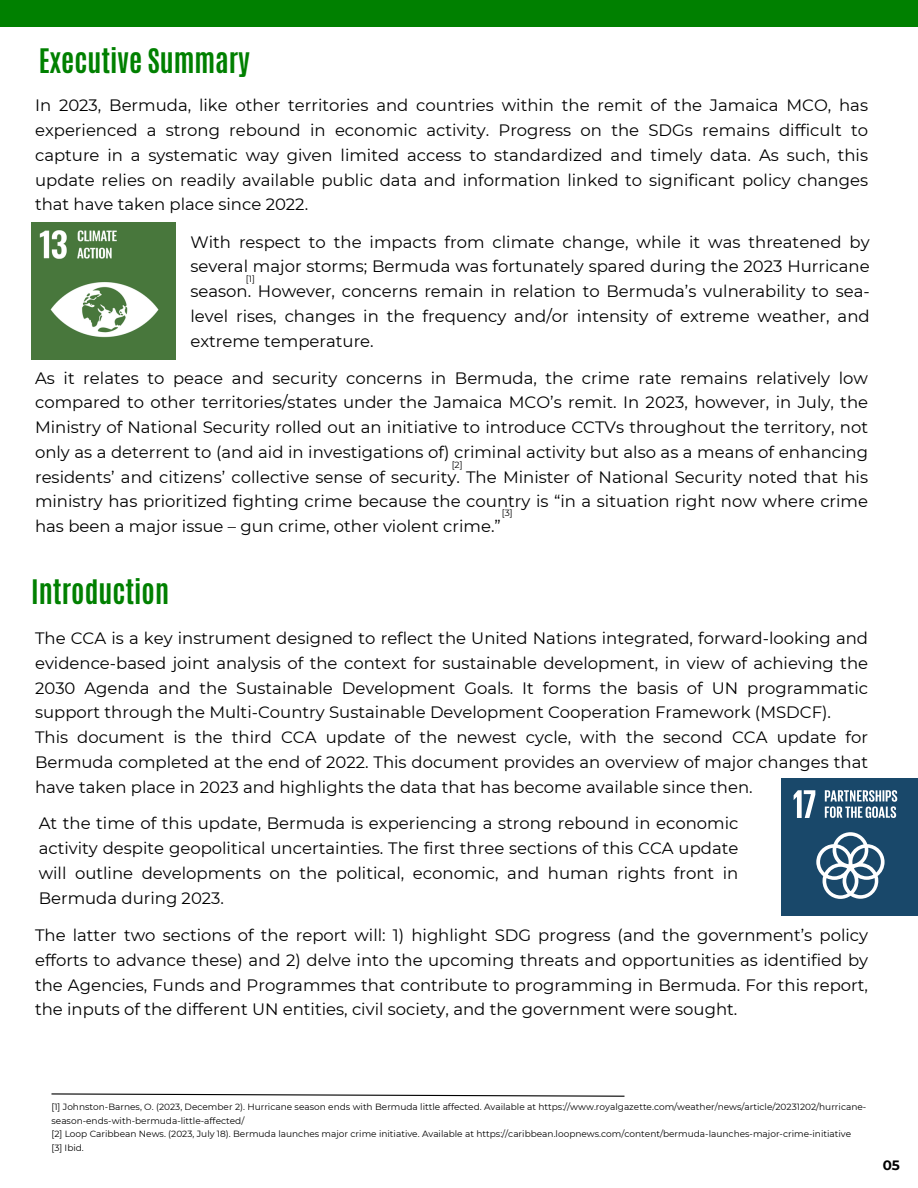
<style>
.page{position:relative;width:918px;height:1188px;background:#fff}
.page>*{position:absolute;margin:0;border:0;box-sizing:border-box;transform-origin:0 0}
.t1{font:700 28.2px "Antonio";color:#008000}
.t2{font:16.5px/24.8px "Montserrat";color:#000;text-align:justify}
.t3{font:700 13.5px "Montserrat";color:#000}
.t4{font:9px/13.5px "Montserrat";color:#000}
</style>
<div class="page">
<div style="left:0;top:0;width:918px;height:27px;background:#008000"></div>
<img style="left:31px;top:222px;width:144px;height:137px">
<div style="left:781px;top:779px;width:137px;height:137px;background:#19486a"></div>
<svg style="left:794px;top:790px;width:103px;height:109px"></svg>
<svg style="left:51px;top:1093px;width:574px;height:4px"></svg>
<p class="t1" style="left:39px;top:41px;width:213px">Executive Summary</p>
<h1 class="t2" style="left:35px;top:93px;width:835px">In 2023, Bermuda, like other territories and countries within the remit of the Jamaica MCO, has experienced a strong rebound in economic activity. Progress on the SDGs remains difficult to capture in a systematic way given limited access to standardized and timely data. As such, this update relies on readily available public data and information linked to significant policy changes that have taken place since 2022.</h1>
<p class="t2" style="left:190px;top:229px;width:681px">With respect to the impacts from climate change, while it was threatened by several major storms; Bermuda was fortunately spared during the 2023 Hurricane season. However, concerns remain in relation to Bermuda’s vulnerability to sea&shy;level rises, changes in the frequency and/or intensity of extreme weather, and extreme temperature.</p>
<h2 class="t4" style="left:246px;top:272px;width:10px">[1]</h2>
<h2 class="t2" style="left:35px;top:365px;width:835px">As it relates to peace and security concerns in Bermuda, the crime rate remains relatively low compared to other territories/states under the Jamaica MCO’s remit. In 2023, however, in July, the Ministry of National Security rolled out an initiative to introduce CCTVs throughout the territory, not only as a deterrent to (and aid in investigations of) criminal activity but also as a means of enhancing residents’ and citizens’ collective sense of security. The Minister of National Security noted that his ministry has prioritized fighting crime because the country is “in a situation right now where crime has been a major issue – gun crime, other violent crime.”</h2>
<h2 class="t4" style="left:452px;top:458px;width:12px">[2]</h2>
<p class="t4" style="left:502px;top:506px;width:12px">[3]</p>
<h1 class="t1" style="left:31px;top:572px;width:139px">Introduction</h1>
<h2 class="t2" style="left:35px;top:626px;width:835px;text-align:left">The CCA is a key instrument designed to reflect the United Nations integrated, forward-looking and evidence-based joint analysis of the context for sustainable development, in view of achieving the 2030 Agenda and the Sustainable Development Goals. It forms the basis of UN programmatic support through the Multi-Country Sustainable Development Cooperation Framework (MSDCF).<br>This document is the third CCA update of the newest cycle, with the second CCA update for Bermuda completed at the end of 2022. This document provides an overview of major changes that have taken place in 2023 and highlights the data that has become available since then.</h2>
<h2 class="t2" style="left:39px;top:811px;width:701px">At the time of this update, Bermuda is experiencing a strong rebound in economic activity despite geopolitical uncertainties. The first three sections of this CCA update will outline developments on the political, economic, and human rights front in Bermuda during 2023.</h2>
<h2 class="t2" style="left:35px;top:923px;width:835px">The latter two sections of the report will: 1) highlight SDG progress (and the government’s policy efforts to advance these) and 2) delve into the upcoming threats and opportunities as identified by the Agencies, Funds and Programmes that contribute to programming in Bermuda. For this report, the inputs of the different UN entities, civil society, and the government were sought.</h2>
<p class="t4" style="left:51px;top:1100px;width:816px">[1] Johnston-Barnes, O. (2023, December 2). Hurricane season ends with Bermuda little affected. Available at https://www.royalgazette.com/weather/news/article/20231202/hurricane&shy;season-ends-with-bermuda-little-affected/</p>
<p class="t4" style="left:51px;top:1127px;width:801px">[2] Loop Caribbean News. (2023, July 18). Bermuda launches major crime initiative. Available at https://caribbean.loopnews.com/content/bermuda-launches-major-crime-initiative</p>
<p class="t4" style="left:51px;top:1141px;width:34px">[3] Ibid.</p>
<p class="t3" style="left:883px;top:1157px;width:19px">05</p>
</div>
